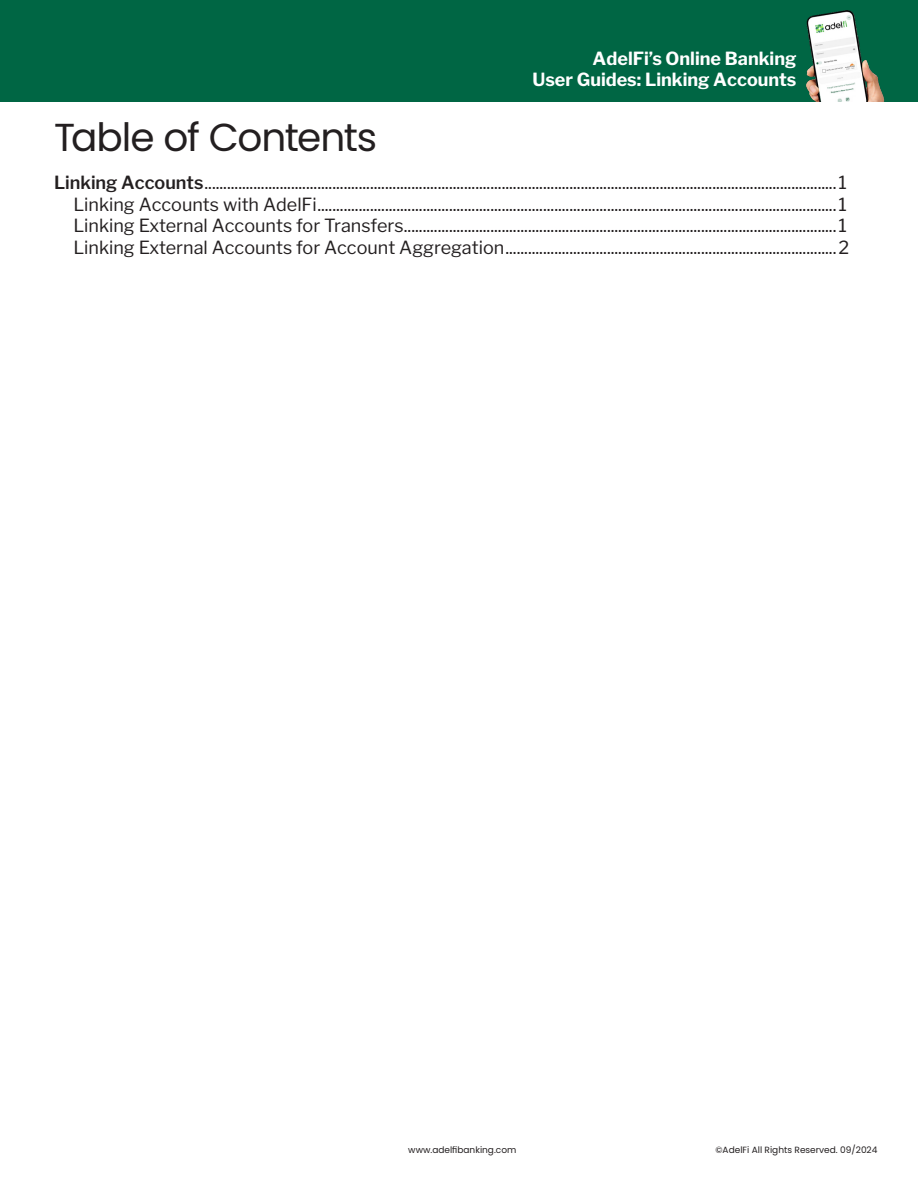
<style>
.page{position:relative;width:918px;height:1188px;background:#fff}
.page>*{position:absolute;margin:0;border:0;box-sizing:border-box;transform-origin:0 0}
.t1{font:39px "Poppins";letter-spacing:-.035em;color:#231f20}
.t2{font:18px "Libre Franklin";color:#231f20}
.t3{font:700 18px/21.6px "Libre Franklin";color:#fff;text-align:right}
.t4{font:9px "Poppins";color:#231f20}
.s1{font-weight:600}
</style>
<div class="page">
<div style="left:0;top:0;width:918px;height:101px;background:#064"></div>
<img style="left:807px;top:11px;width:77px;height:90px">
<p class="t3" style="left:532px;top:48px;width:266px">AdelFi’s Online Banking<br>User Guides: Linking Accounts</p>
<p class="t1" style="left:54px;top:115px;width:325px">Table of Contents</p>
<p class="t2" style="left:54px;top:172px;width:794px"><span class="s1">Linking Accounts</span>........................................................................................................................................................................1</p>
<p class="t2" style="left:73px;top:193px;width:775px">Linking Accounts with AdelFi..........................................................................................................................................1</p>
<p class="t2" style="left:73px;top:215px;width:775px">Linking External Accounts for Transfers...................................................................................................................1</p>
<p class="t2" style="left:73px;top:236px;width:777px">Linking External Accounts for Account Aggregation........................................................................................2</p>
<p class="t4" style="left:408px;top:1145px;width:110px">www.adelfibanking.com</p>
<p class="t4" style="left:716px;top:1145px;width:163px">©AdelFi All Rights Reserved. 09/2024</p>
</div>
